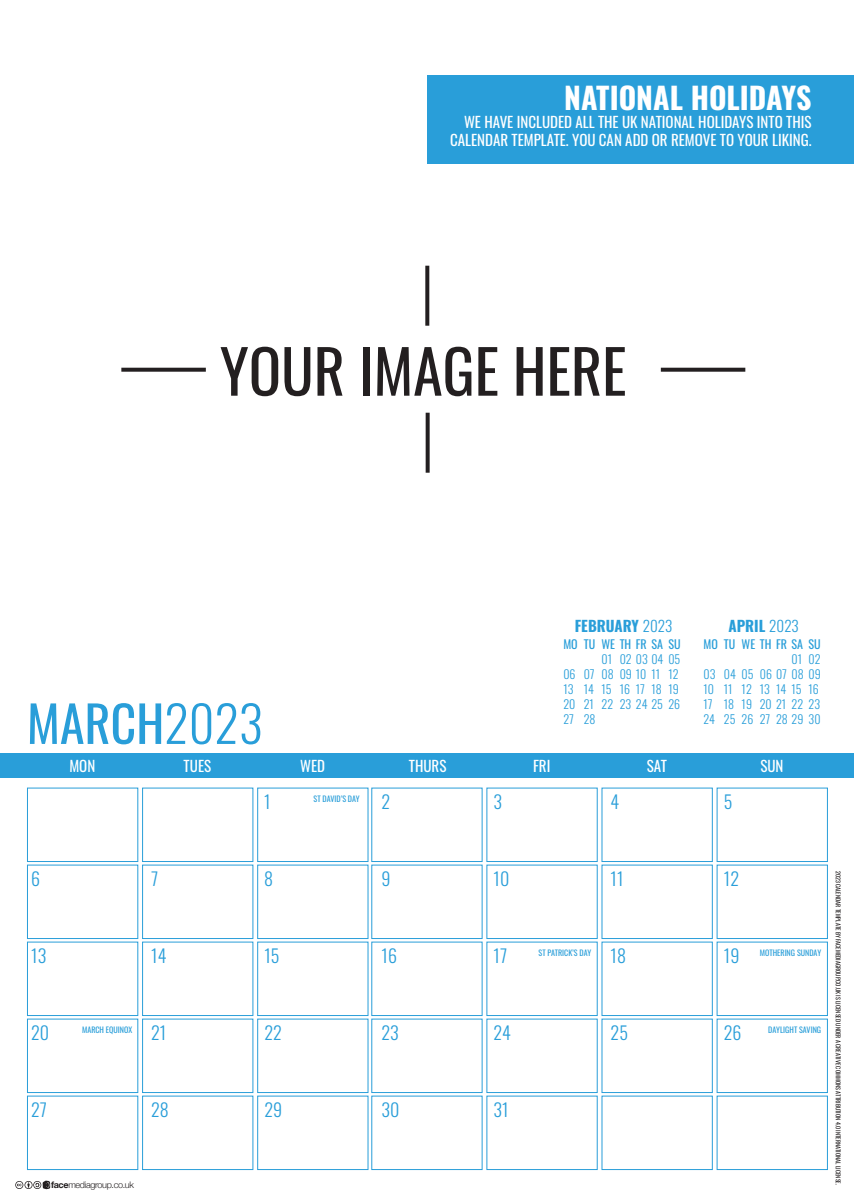
<style>
.page{position:relative;width:854px;height:1202px;background:#fff}
.page>*{position:absolute;margin:0;border:0;box-sizing:border-box;transform-origin:0 0}
.t1{font:60px "Oswald";color:#231f20}
.t2{font:50px "Oswald";color:#299ed9}
.t3{font:700 30px "Oswald";color:#fff}
.t4{font:300 18px "Oswald";color:#299ed9}
.t5{font:15px/18px "Oswald";color:#fff;text-align:right}
.t6{font:700 15px "Oswald";color:#299ed9}
.t7{font:300 12px/15px "Oswald";color:#299ed9}
.t8{font:12px "Oswald";color:#299ed9}
.t9{font:300 9.1px "Helvetica Neue";letter-spacing:-.04em;color:#231f20}
.t10{font:8px "Oswald";color:#299ed9}
.t11{font:6px "Oswald";color:#231f20}
.s1{font-weight:300}
.s2{font-weight:700}
</style>
<div class="page">
<div style="left:27px;top:787px;width:111px;height:75px;border:1px solid #299ed9"></div>
<div style="left:142px;top:787px;width:111px;height:75px;border:1px solid #299ed9"></div>
<div style="left:257px;top:787px;width:111px;height:75px;border:1px solid #299ed9"></div>
<div style="left:371px;top:787px;width:111px;height:75px;border:1px solid #299ed9"></div>
<div style="left:486px;top:787px;width:111px;height:75px;border:1px solid #299ed9"></div>
<div style="left:601px;top:787px;width:111px;height:75px;border:1px solid #299ed9"></div>
<div style="left:716px;top:787px;width:111px;height:75px;border:1px solid #299ed9"></div>
<div style="left:27px;top:864px;width:111px;height:75px;border:1px solid #299ed9"></div>
<div style="left:142px;top:864px;width:111px;height:75px;border:1px solid #299ed9"></div>
<div style="left:257px;top:864px;width:111px;height:75px;border:1px solid #299ed9"></div>
<div style="left:371px;top:864px;width:111px;height:75px;border:1px solid #299ed9"></div>
<div style="left:486px;top:864px;width:111px;height:75px;border:1px solid #299ed9"></div>
<div style="left:601px;top:864px;width:111px;height:75px;border:1px solid #299ed9"></div>
<div style="left:716px;top:864px;width:111px;height:75px;border:1px solid #299ed9"></div>
<div style="left:27px;top:941px;width:111px;height:75px;border:1px solid #299ed9"></div>
<div style="left:142px;top:941px;width:111px;height:75px;border:1px solid #299ed9"></div>
<div style="left:257px;top:941px;width:111px;height:75px;border:1px solid #299ed9"></div>
<div style="left:371px;top:941px;width:111px;height:75px;border:1px solid #299ed9"></div>
<div style="left:486px;top:941px;width:111px;height:75px;border:1px solid #299ed9"></div>
<div style="left:601px;top:941px;width:111px;height:75px;border:1px solid #299ed9"></div>
<div style="left:716px;top:941px;width:111px;height:75px;border:1px solid #299ed9"></div>
<div style="left:27px;top:1018px;width:111px;height:75px;border:1px solid #299ed9"></div>
<div style="left:142px;top:1018px;width:111px;height:75px;border:1px solid #299ed9"></div>
<div style="left:257px;top:1018px;width:111px;height:75px;border:1px solid #299ed9"></div>
<div style="left:371px;top:1018px;width:111px;height:75px;border:1px solid #299ed9"></div>
<div style="left:486px;top:1018px;width:111px;height:75px;border:1px solid #299ed9"></div>
<div style="left:601px;top:1018px;width:111px;height:75px;border:1px solid #299ed9"></div>
<div style="left:716px;top:1018px;width:111px;height:75px;border:1px solid #299ed9"></div>
<div style="left:27px;top:1095px;width:111px;height:75px;border:1px solid #299ed9"></div>
<div style="left:142px;top:1095px;width:111px;height:75px;border:1px solid #299ed9"></div>
<div style="left:257px;top:1095px;width:111px;height:75px;border:1px solid #299ed9"></div>
<div style="left:371px;top:1095px;width:111px;height:75px;border:1px solid #299ed9"></div>
<div style="left:486px;top:1095px;width:111px;height:75px;border:1px solid #299ed9"></div>
<div style="left:601px;top:1095px;width:111px;height:75px;border:1px solid #299ed9"></div>
<div style="left:716px;top:1095px;width:111px;height:75px;border:1px solid #299ed9"></div>
<div style="left:0;top:753px;width:853px;height:25px;background:#299ed9"></div>
<div style="left:427px;top:75px;width:426px;height:89px;background:#299ed9"></div>
<svg style="left:15px;top:1181px;width:35px;height:8px"></svg>
<svg style="left:660px;top:368px;width:85px;height:4px"></svg>
<svg style="left:121px;top:368px;width:85px;height:4px"></svg>
<svg style="left:425px;top:266px;width:4px;height:60px"></svg>
<svg style="left:425px;top:413px;width:4px;height:60px"></svg>
<h3 class="t3" style="left:564px;top:71px;width:249px">NATIONAL HOLIDAYS</h3>
<p class="t5" style="left:450px;top:111px;width:362px">WE HAVE INCLUDED ALL THE UK NATIONAL HOLIDAYS INTO THIS<br>CALENDAR TEMPLATE. YOU CAN ADD OR REMOVE TO YOUR LIKING.</p>
<h1 class="t1" style="left:220px;top:318px;width:408px">YOUR IMAGE HERE</h1>
<h2 class="t2" style="left:27px;top:679px;width:237px">MARCH<span class="s1">2023</span></h2>
<p class="t6" style="left:574px;top:613px;width:99px">FEBRUARY <span class="s1">2023</span></p>
<p class="t8" style="left:563px;top:634px;width:119px">MO TU WE TH FR SA SU</p>
<p class="t7" style="left:563px;top:651px;width:118px;text-indent:38px">01 02 03 04 05<br>06 07 08 09 10 11 12<br>13 14 15 16 17 18 19<br>20 21 22 23 24 25 26<br>27 28</p>
<p class="t6" style="left:728px;top:613px;width:72px">APRIL <span class="s1">2023</span></p>
<p class="t8" style="left:703px;top:634px;width:119px">MO TU WE TH FR SA SU</p>
<p class="t7" style="left:703px;top:651px;width:119px;text-indent:88px">01 02<br>03 04 05 06 07 08 09<br>10 11 12 13 14 15 16<br>17 18 19 20 21 22 23<br>24 25 26 27 28 29 30</p>
<p class="t5" style="left:69px;top:756px;width:27px">MON</p>
<p class="t5" style="left:183px;top:756px;width:29px">TUES</p>
<p class="t5" style="left:300px;top:756px;width:26px">WED</p>
<p class="t5" style="left:408px;top:756px;width:39px">THURS</p>
<p class="t5" style="left:533px;top:756px;width:19px">FRI</p>
<p class="t5" style="left:646px;top:756px;width:22px">SAT</p>
<p class="t5" style="left:760px;top:756px;width:25px">SUN</p>
<p class="t4" style="left:264px;top:786px;width:8px">1</p>
<p class="t4" style="left:381px;top:786px;width:10px">2</p>
<p class="t4" style="left:493px;top:786px;width:10px">3</p>
<p class="t4" style="left:610px;top:786px;width:10px">4</p>
<p class="t4" style="left:723px;top:786px;width:10px">5</p>
<p class="t10" style="left:313px;top:792px;width:48px">ST DAVID’S DAY</p>
<p class="t4" style="left:31px;top:863px;width:10px">6</p>
<p class="t4" style="left:151px;top:863px;width:9px">7</p>
<p class="t4" style="left:264px;top:863px;width:10px">8</p>
<p class="t4" style="left:381px;top:863px;width:11px">9</p>
<p class="t4" style="left:493px;top:863px;width:17px">10</p>
<p class="t4" style="left:610px;top:863px;width:15px">11</p>
<p class="t4" style="left:723px;top:863px;width:17px">12</p>
<p class="t4" style="left:31px;top:940px;width:17px">13</p>
<p class="t4" style="left:151px;top:940px;width:17px">14</p>
<p class="t4" style="left:264px;top:940px;width:17px">15</p>
<p class="t4" style="left:381px;top:940px;width:17px">16</p>
<p class="t4" style="left:493px;top:940px;width:15px">17</p>
<p class="t4" style="left:610px;top:940px;width:17px">18</p>
<p class="t4" style="left:723px;top:940px;width:17px">19</p>
<p class="t10" style="left:538px;top:945px;width:54px">ST PATRICK’S DAY</p>
<p class="t10" style="left:759px;top:945px;width:63px">MOTHERING SUNDAY</p>
<p class="t4" style="left:31px;top:1017px;width:20px">20</p>
<p class="t4" style="left:151px;top:1017px;width:17px">21</p>
<p class="t4" style="left:264px;top:1017px;width:19px">22</p>
<p class="t4" style="left:381px;top:1017px;width:19px">23</p>
<p class="t4" style="left:493px;top:1017px;width:19px">24</p>
<p class="t4" style="left:610px;top:1017px;width:19px">25</p>
<p class="t4" style="left:723px;top:1017px;width:19px">26</p>
<p class="t10" style="left:82px;top:1023px;width:52px">MARCH EQUINOX</p>
<p class="t10" style="left:768px;top:1023px;width:54px">DAYLIGHT SAVING</p>
<p class="t4" style="left:31px;top:1094px;width:17px">27</p>
<p class="t4" style="left:151px;top:1094px;width:19px">28</p>
<p class="t4" style="left:264px;top:1094px;width:19px">29</p>
<p class="t4" style="left:381px;top:1094px;width:19px">30</p>
<p class="t4" style="left:493px;top:1094px;width:17px">31</p>
<p class="t9" style="left:51px;top:1177px;width:84px"><span class="s2">face</span>mediagroup.co.uk</p>
<p class="t11" style="left:843px;top:871px;width:316px;rotate:90deg">2023 CALENDAR TEMPLATE BY FACEMEDIAGROUP.CO.UK IS LICENSED UNDER A CREATIVE COMMONS ATTRIBUTION 4.0 INTERNATIONAL LICENSE.</p>
</div>
